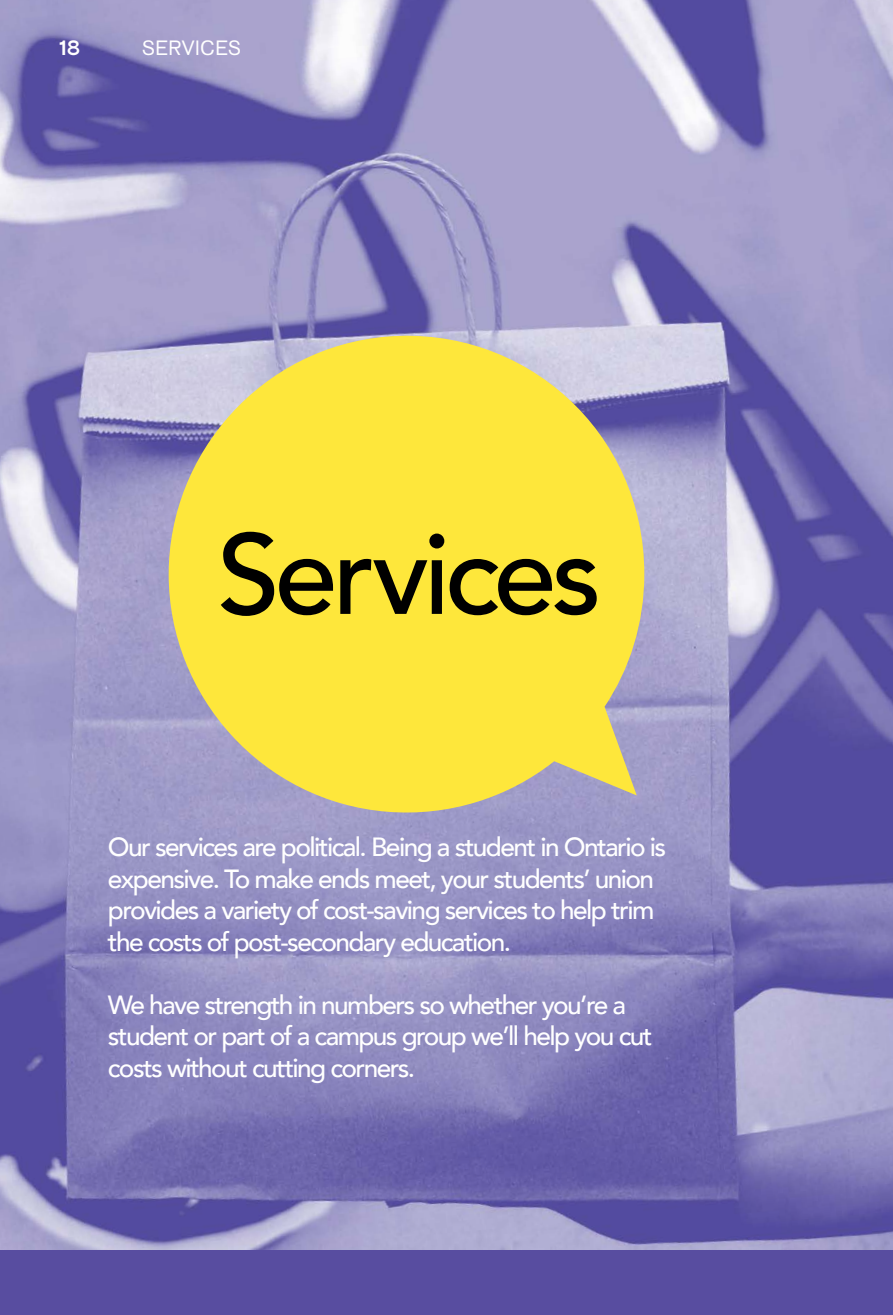
<style>
.page{position:relative;width:893px;height:1315px;background:#fff}
.page>*{position:absolute;margin:0;border:0;box-sizing:border-box;transform-origin:0 0}
.t1{font:500 113.05px "Avenir";letter-spacing:-.045em;color:#000}
.t2{font:500 26.25px/31.5px "Avenir";letter-spacing:-.06em;color:#fff}
.t3{font:19.25px "Standard";letter-spacing:-.02em;color:#fff}
.t4{font:700 19.25px "Standard";color:#fff}
</style>
<div class="page">
<img style="left:0;top:0;width:893px;height:1250px">
<svg style="left:169px;top:325px;width:475px;height:491px;background:#ead85b"></svg>
<div style="left:0;top:1250px;width:893px;height:65px;background:#584da0"></div>
<p class="t4" style="left:60px;top:36px;width:22px">18</p>
<p class="t3" style="left:142px;top:36px;width:101px">SERVICES</p>
<h1 class="t1" style="left:217px;top:477px;width:386px">Services</h1>
<p class="t2" style="left:108px;top:830px;width:560px">Our services are political. Being a student in Ontario is expensive. To make ends meet, your students’ union provides a variety of cost-saving services to help trim the costs of post-secondary education.</p>
<p class="t2" style="left:108px;top:987px;width:546px">We have strength in numbers so whether you’re a student or part of a campus group we’ll help you cut costs without cutting corners.</p>
</div>
